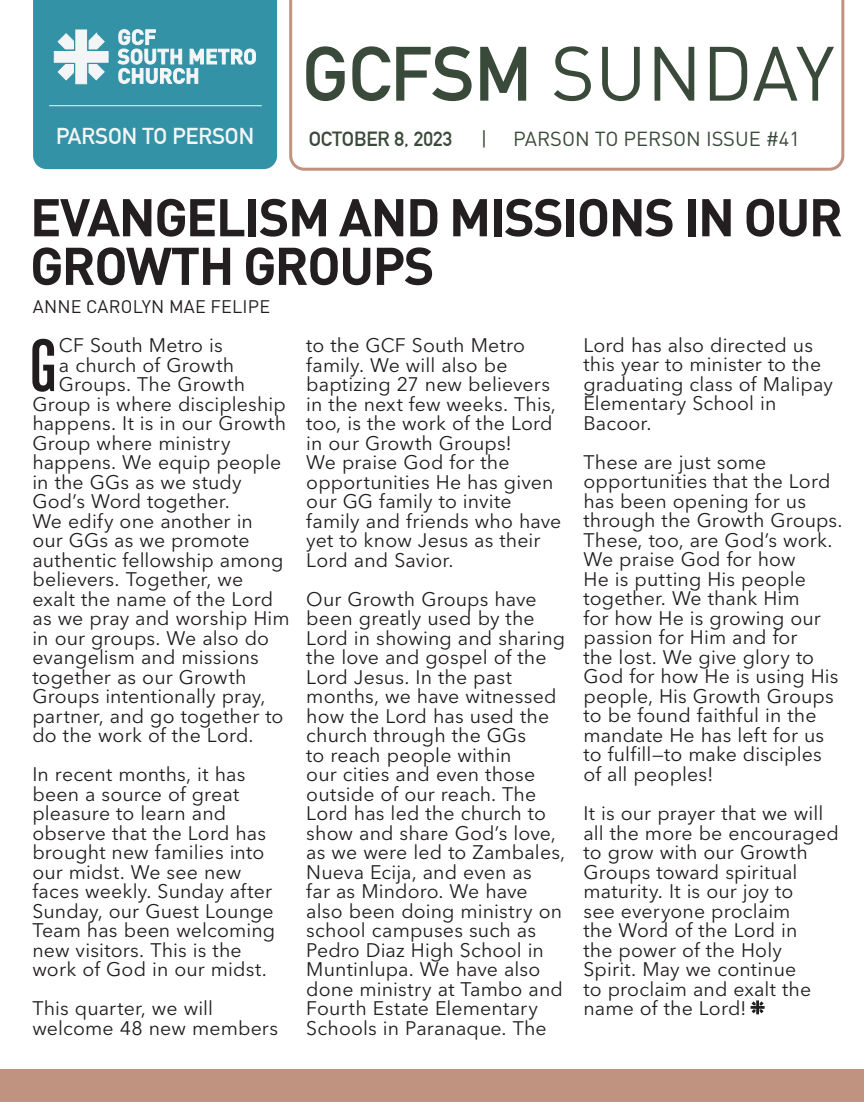
<style>
.page{position:relative;width:864px;height:1102px;background:#fff}
.page>*{position:absolute;margin:0;border:0;box-sizing:border-box;transform-origin:0 0}
.t1{font:79.32px "Chalet Comprime Cologne Eighty";color:#211d1f}
.t2{font:75.6px "DIN Pro";color:#3a4a3a}
.t3{font:700 52.2px/48.6px "DIN Pro";letter-spacing:-.03em;color:#231f20}
.t4{font:700 22.5px "DIN Alternate";color:#f4f5f6}
.t5{font:20.1px "DIN Pro";color:#3a4a3a}
.t6{font:700 20.1px "DIN Alternate";color:#3a4a3a}
.t7{font:19.5px/19.5px "Avenir Next LT Pro";letter-spacing:.005em;color:#211d1f}
.t8{font:18px "DIN Pro";letter-spacing:.01em;color:#231f20}
.s1{font-family:"DIN Alternate";font-weight:700}
</style>
<div class="page">
<div style="left:33px;top:0;width:244px;height:169px;background:#3392a6"></div>
<svg style="left:289px;top:0;width:555px;height:171px"></svg>
<svg style="left:118px;top:29px;width:138px;height:71px;background:#61a9b9"></svg>
<svg style="left:54px;top:30px;width:54px;height:135px"></svg>
<hr style="left:49px;top:105px;width:213px;height:1px;background:#f4f5f6">
<div style="left:0;top:1069px;width:864px;height:33px;background:#c09280"></div>
<svg style="left:751px;top:1000px;width:14px;height:14px"></svg>
<p class="t4" style="left:56px;top:119px;width:200px">PARSON TO PERSON</p>
<h2 class="t2" style="left:302px;top:22px;width:534px"><span class="s1">GCFSM</span> SUNDAY</h2>
<p class="t6" style="left:309px;top:123px;width:145px">OCTOBER 8, 2023</p>
<p class="t5" style="left:481px;top:125px;width:8px">|</p>
<p class="t5" style="left:513px;top:125px;width:288px">PARSON TO PERSON ISSUE #41</p>
<h3 class="t3" style="left:30px;top:191px;width:815px">EVANGELISM AND MISSIONS IN OUR<br>GROWTH GROUPS</h3>
<p class="t8" style="left:33px;top:295px;width:239px">ANNE CAROLYN MAE FELIPE</p>
<h1 class="t1" style="left:30px;top:322px;width:28px">G</h1>
<p class="t7" style="left:59px;top:335px;width:166px">CF South Metro is</p>
<p class="t7" style="left:59px;top:355px;width:177px">a church of Growth</p>
<p class="t7" style="left:59px;top:374px;width:188px">Groups. The Growth</p>
<p class="t7" style="left:32px;top:394px;width:255px">Group is where discipleship</p>
<p class="t7" style="left:32px;top:413px;width:255px">happens. It is in our Growth</p>
<p class="t7" style="left:32px;top:433px;width:200px">Group where ministry</p>
<p class="t7" style="left:32px;top:452px;width:250px">happens. We equip people</p>
<p class="t7" style="left:32px;top:472px;width:211px">in the GGs as we study</p>
<p class="t7" style="left:32px;top:491px;width:199px">God’s Word together.</p>
<p class="t7" style="left:32px;top:511px;width:222px">We edify one another in</p>
<p class="t7" style="left:32px;top:530px;width:219px">our GGs as we promote</p>
<p class="t7" style="left:32px;top:550px;width:253px">authentic fellowship among</p>
<p class="t7" style="left:32px;top:569px;width:212px">believers. Together, we</p>
<p class="t7" style="left:32px;top:589px;width:242px">exalt the name of the Lord</p>
<p class="t7" style="left:32px;top:608px;width:259px">as we pray and worship Him</p>
<p class="t7" style="left:32px;top:628px;width:238px">in our groups. We also do</p>
<p class="t7" style="left:32px;top:647px;width:228px">evangelism and missions</p>
<p class="t7" style="left:32px;top:667px;width:216px">together as our Growth</p>
<p class="t7" style="left:32px;top:686px;width:235px">Groups intentionally pray,</p>
<p class="t7" style="left:32px;top:706px;width:253px">partner, and go together to</p>
<p class="t7" style="left:32px;top:725px;width:223px">do the work of the Lord.</p>
<p class="t7" style="left:32px;top:764px;width:244px">In recent months, it has been a source of great pleasure to learn and observe that the Lord has brought new families into our midst. We see new faces weekly. Sunday after<br>Sunday, our Guest Lounge<br>Team has been welcoming new visitors. This is the work of God in our midst.</p>
<p class="t7" style="left:32px;top:998px;width:247px">This quarter, we will welcome 48 new members</p>
<p class="t7" style="left:306px;top:335px;width:257px">to the GCF South Metro family. We will also be baptizing 27 new believers in the next few weeks. This, too, is the work of the Lord in our Growth Groups!<br>We praise God for the opportunities He has given our GG family to invite family and friends who have yet to know Jesus as their<br>Lord and Savior.</p>
<p class="t7" style="left:306px;top:589px;width:261px">Our Growth Groups have been greatly used by the<br>Lord in showing and sharing the love and gospel of the<br>Lord Jesus. In the past months, we have witnessed how the Lord has used the church through the GGs<br>to reach people within<br>our cities and even those outside of our reach. The<br>Lord has led the church to show and share God’s love, as we were led to Zambales,<br>Nueva Ecija, and even as<br>far as Mindoro. We have also been doing ministry on school campuses such as<br>Pedro Diaz High School in<br>Muntinlupa. We have also done ministry at Tambo and<br>Fourth Estate Elementary<br>Schools in Paranaque. The</p>
<p class="t7" style="left:584px;top:335px;width:251px">Lord has also directed us this year to minister to the graduating class of Malipay<br>Elementary School in<br>Bacoor.</p>
<p class="t7" style="left:584px;top:452px;width:261px">These are just some opportunities that the Lord has been opening for us through the Growth Groups.<br>These, too, are God’s work.<br>We praise God for how<br>He is putting His people together. We thank Him<br>for how He is growing our passion for Him and for<br>the lost. We give glory to<br>God for how He is using His people, His Growth Groups to be found faithful in the mandate He has left for us to fulfill—to make disciples of all peoples!</p>
<p class="t7" style="left:584px;top:803px;width:257px">It is our prayer that we will all the more be encouraged to grow with our Growth<br>Groups toward spiritual maturity. It is our joy to<br>see everyone proclaim<br>the Word of the Lord in<br>the power of the Holy<br>Spirit. May we continue<br>to proclaim and exalt the name of the Lord!</p>
</div>
